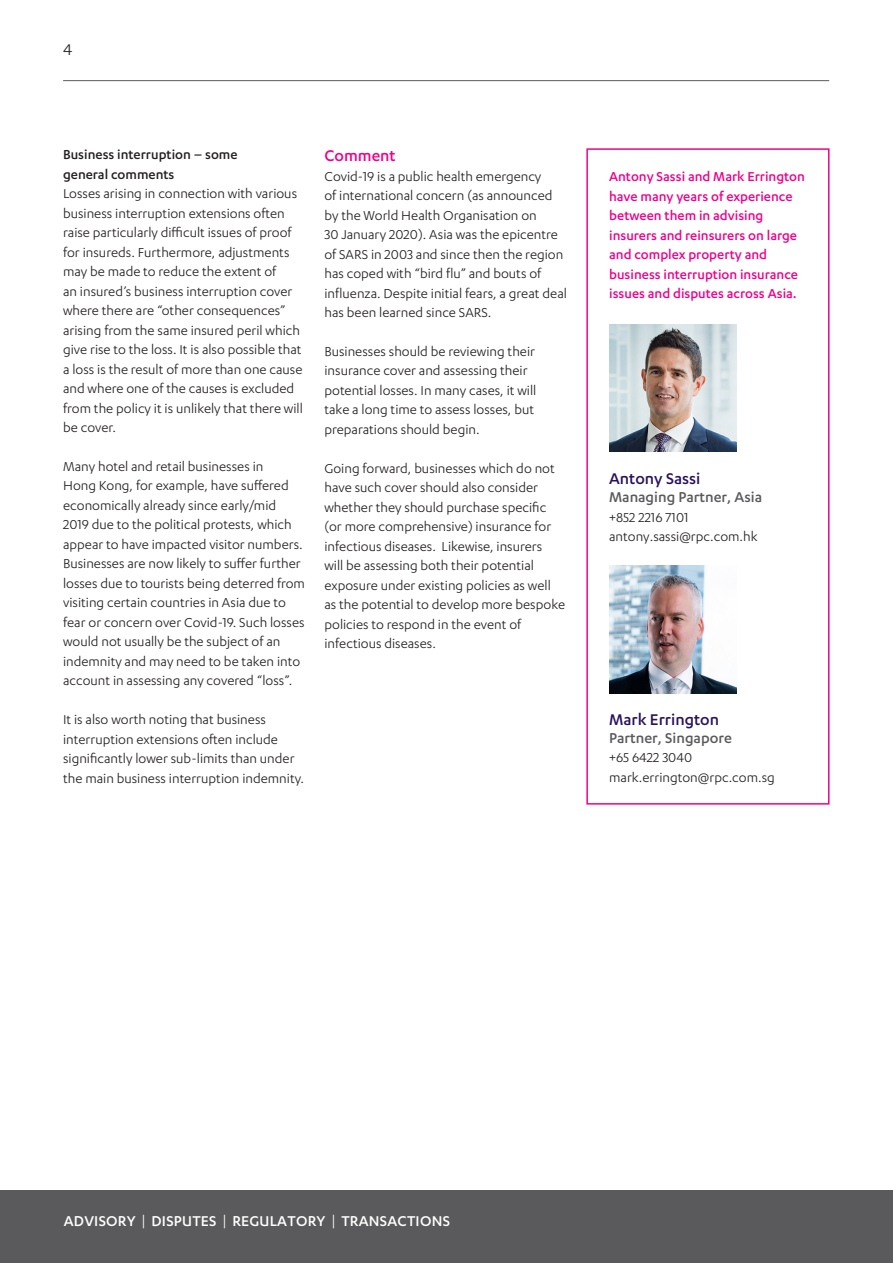
<style>
.page{position:relative;width:893px;height:1263px;background:#fff}
.page>*{position:absolute;margin:0;border:0;box-sizing:border-box;transform-origin:0 0}
.Body{font:500 18px "Karbon";color:#29135d}
.Heading_2__pink{font:500 18px "Karbon";color:#ed028c}
.t1{font:18px "Karbon";color:#231f20}
.t2{font:500 16.5px "Karbon";letter-spacing:.015em;color:#fff}
.Contacts_position{font:500 16.5px "Karbon";color:#5a5a5d}
.Body-2{font:15px/19.5px "Karbon";color:#231f20}
.Body-3{font:500 15px/19.5px "Karbon";color:#ed028c}
.Contacts_email_tel{font:15px/19.5px "Karbon";color:#231f20}
.Heading_3{font:500 15px/19.5px "Karbon";color:#231f20}
.s1{font-weight:400}
</style>
<div class="page">
<div style="left:0;top:1191px;width:893px;height:72px;background:#5a5a5d"></div>
<hr style="left:63px;top:80px;width:766px;height:1px;background:#5a5a5d">
<img style="left:609px;top:324px;width:128px;height:128px">
<img style="left:609px;top:566px;width:128px;height:127px">
<div style="left:586px;top:148px;width:243px;height:657px;border:2px solid #ed028c"></div>
<p class="t1" style="left:63px;top:39px;width:11px">4</p>
<p class="Heading_3" style="left:63px;top:144px;width:176px">Business interruption – some general comments</p>
<p class="Body-2" style="left:63px;top:183px;width:241px">Losses arising in connection with various business interruption extensions often raise particularly difficult issues of proof for insureds. Furthermore, adjustments may be made to reduce the extent of<br>an insured’s business interruption cover where there are “other consequences” arising from the same insured peril which give rise to the loss. It is also possible that a loss is the result of more than one cause and where one of the causes is excluded from the policy it is unlikely that there will be cover.</p>
<p class="Body-2" style="left:63px;top:456px;width:243px">Many hotel and retail businesses in<br>Hong Kong, for example, have suffered economically already since early/mid 2019 due to the political protests, which appear to have impacted visitor numbers.<br>Businesses are now likely to suffer further losses due to tourists being deterred from visiting certain countries in Asia due to fear or concern over Covid-19. Such losses would not usually be the subject of an indemnity and may need to be taken into account in assessing any covered “loss”.</p>
<p class="Body-2" style="left:63px;top:709px;width:242px">It is also worth noting that business interruption extensions often include significantly lower sub-limits than under the main business interruption indemnity.</p>
<p class="Heading_2__pink" style="left:324px;top:146px;width:73px">Comment</p>
<p class="Body-2" style="left:324px;top:166px;width:244px">Covid-19 is a public health emergency<br>of international concern (as announced by the World Health Organisation on<br>30 January 2020). Asia was the epicentre of SARS in 2003 and since then the region has coped with “bird flu” and bouts of influenza. Despite initial fears, a great deal has been learned since SARS.</p>
<p class="Body-2" style="left:324px;top:341px;width:213px">Businesses should be reviewing their insurance cover and assessing their potential losses. In many cases, it will take a long time to assess losses, but preparations should begin.</p>
<p class="Body-2" style="left:324px;top:458px;width:242px">Going forward, businesses which do not have such cover should also consider whether they should purchase specific (or more comprehensive) insurance for infectious diseases. Likewise, insurers<br>will be assessing both their potential exposure under existing policies as well as the potential to develop more bespoke policies to respond in the event of infectious diseases.</p>
<p class="Body-3" style="left:609px;top:166px;width:197px">Antony Sassi and Mark Errington have many years of experience between them in advising insurers and reinsurers on large and complex property and business interruption insurance issues and disputes across Asia.</p>
<p class="Body" style="left:609px;top:469px;width:93px">Antony Sassi</p>
<p class="Contacts_position" style="left:609px;top:488px;width:154px">Managing Partner, Asia</p>
<p class="Contacts_email_tel" style="left:609px;top:507px;width:150px">+852 2216 7101 antony.sassi@rpc.com.hk</p>
<p class="Body" style="left:609px;top:709px;width:111px">Mark Errington</p>
<p class="Contacts_position" style="left:609px;top:729px;width:124px">Partner, Singapore</p>
<p class="Contacts_email_tel" style="left:609px;top:748px;width:84px">+65 6422 3040</p>
<p class="Contacts_email_tel" style="left:609px;top:767px;width:167px">mark.errington@rpc.com.sg</p>
<p class="t2" style="left:64px;top:1212px;width:388px">ADVISORY <span class="s1">|</span> DISPUTES <span class="s1">|</span> REGULATORY <span class="s1">|</span> TRANSACTIONS</p>
</div>
